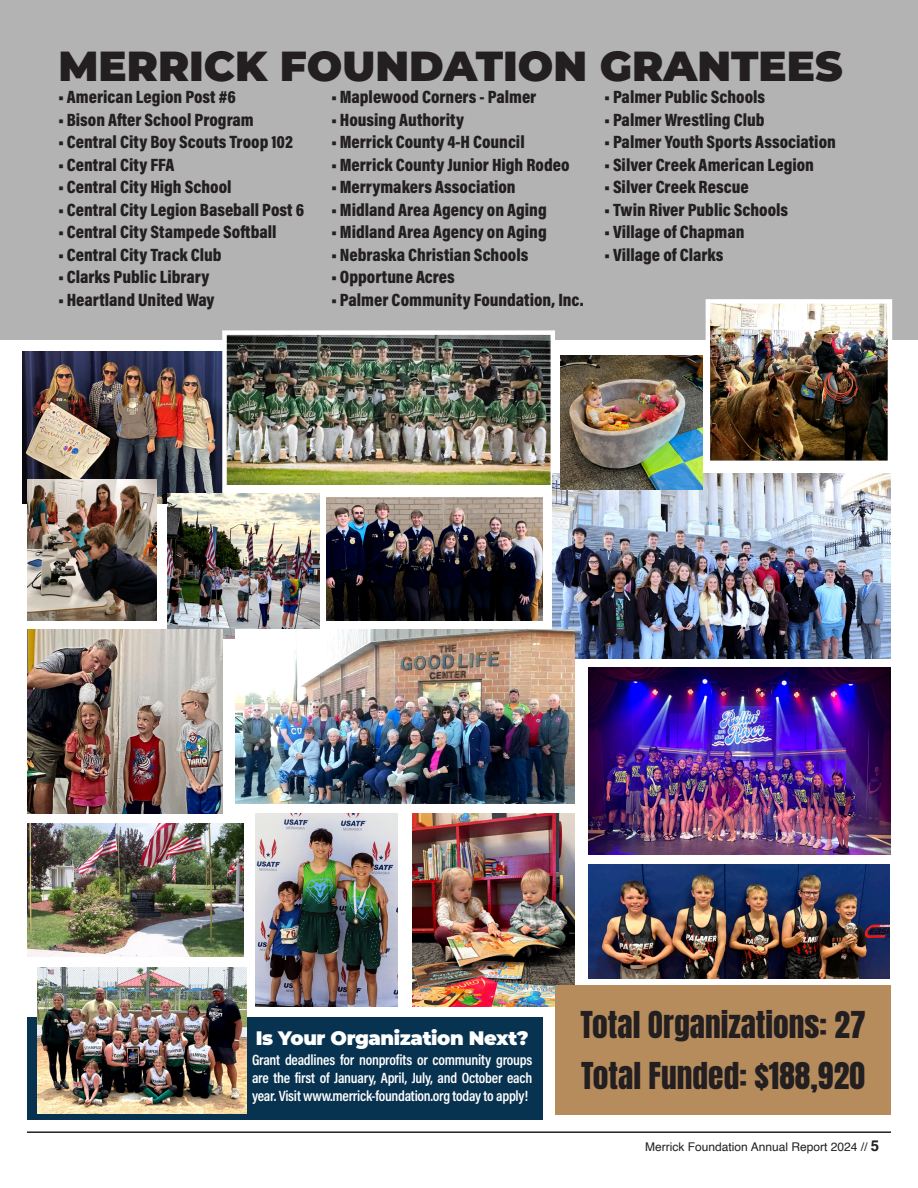
<style>
.page{position:relative;width:918px;height:1188px;background:#fff}
.page>*{position:absolute;margin:0;border:0;box-sizing:border-box;transform-origin:0 0}
.t1{font:900 42px "Montserrat";color:#231f20}
.t2{font:31.5px "Anton";color:#231f20}
.t3{font:900 19.5px "Montserrat";letter-spacing:-.02em;color:#fff}
.t4{font:900 18px "Acumin Pro Cond";color:#231f20}
.t5{font:15px/18px "Acumin Variable Concept";letter-spacing:-.015em;color:#fff;text-align:justify}
.t6{font:12px "Helvetica";color:#231f20}
.s1{font-weight:700;font-size:15px}
</style>
<div class="page">
<hr style="left:27px;top:1131px;width:864px;height:2px;background:#231f20">
<div style="left:27px;top:1017px;width:516px;height:102px;background:#073250"></div>
<img style="left:413px;top:813px;width:161px;height:193px">
<div style="left:0;top:0;width:918px;height:339px;background:#b3b3b3"></div>
<div style="left:555px;top:985px;width:336px;height:130px;background:#b68c5c"></div>
<img style="left:22px;top:351px;width:200px;height:153px">
<img style="left:27px;top:479px;width:129px;height:142px">
<img style="left:227px;top:335px;width:323px;height:150px">
<div style="left:222px;top:330px;width:333px;height:168px;border:4px solid #fff"></div>
<img style="left:168px;top:494px;width:152px;height:145px">
<img style="left:27px;top:630px;width:195px;height:183px">
<img style="left:327px;top:498px;width:216px;height:123px">
<img style="left:553px;top:474px;width:338px;height:185px">
<img style="left:560px;top:356px;width:142px;height:133px">
<img style="left:589px;top:667px;width:302px;height:188px">
<img style="left:589px;top:865px;width:301px;height:113px">
<img style="left:711px;top:304px;width:176px;height:156px">
<div style="left:706px;top:299px;width:186px;height:166px;border:4px solid #fff"></div>
<img style="left:235px;top:630px;width:339px;height:174px">
<img style="left:28px;top:823px;width:216px;height:134px">
<img style="left:38px;top:968px;width:208px;height:145px">
<img style="left:256px;top:813px;width:142px;height:193px">
<p class="t1" style="left:58px;top:35px;width:786px">MERRICK FOUNDATION GRANTEES</p>
<p class="t4" style="left:58px;top:85px;width:179px">• American Legion Post #6</p>
<p class="t4" style="left:58px;top:108px;width:197px">• Bison After School Program</p>
<p class="t4" style="left:58px;top:130px;width:236px">• Central City Boy Scouts Troop 102</p>
<p class="t4" style="left:58px;top:153px;width:118px">• Central City FFA</p>
<p class="t4" style="left:58px;top:175px;width:175px">• Central City High School</p>
<p class="t4" style="left:58px;top:198px;width:247px">• Central City Legion Baseball Post 6</p>
<p class="t4" style="left:58px;top:220px;width:220px">• Central City Stampede Softball</p>
<p class="t4" style="left:58px;top:243px;width:165px">• Central City Track Club</p>
<p class="t4" style="left:58px;top:265px;width:153px">• Clarks Public Library</p>
<p class="t4" style="left:58px;top:288px;width:158px">• Heartland United Way</p>
<p class="t4" style="left:331px;top:85px;width:206px">• Maplewood Corners - Palmer</p>
<p class="t4" style="left:331px;top:108px;width:134px">• Housing Authority</p>
<p class="t4" style="left:331px;top:130px;width:195px">• Merrick County 4-H Council</p>
<p class="t4" style="left:331px;top:153px;width:240px">• Merrick County Junior High Rodeo</p>
<p class="t4" style="left:331px;top:175px;width:186px">• Merrymakers Association</p>
<p class="t4" style="left:331px;top:198px;width:217px">• Midland Area Agency on Aging</p>
<p class="t4" style="left:331px;top:220px;width:217px">• Midland Area Agency on Aging</p>
<p class="t4" style="left:331px;top:243px;width:198px">• Nebraska Christian Schools</p>
<p class="t4" style="left:331px;top:265px;width:125px">• Opportune Acres</p>
<p class="t4" style="left:331px;top:288px;width:254px">• Palmer Community Foundation, Inc.</p>
<p class="t4" style="left:605px;top:85px;width:162px">• Palmer Public Schools</p>
<p class="t4" style="left:605px;top:108px;width:162px">• Palmer Wrestling Club</p>
<p class="t4" style="left:605px;top:130px;width:233px">• Palmer Youth Sports Association</p>
<p class="t4" style="left:605px;top:153px;width:211px">• Silver Creek American Legion</p>
<p class="t4" style="left:605px;top:175px;width:146px">• Silver Creek Rescue</p>
<p class="t4" style="left:605px;top:198px;width:185px">• Twin River Public Schools</p>
<p class="t4" style="left:605px;top:220px;width:142px">• Village of Chapman</p>
<p class="t4" style="left:605px;top:243px;width:121px">• Village of Clarks</p>
<p class="t3" style="left:256px;top:1023px;width:274px">Is Your Organization Next?</p>
<p class="t5" style="left:252px;top:1050px;width:282px">Grant deadlines for nonprofits or community groups are the first of January, April, July, and October each year. Visit www.merrick-foundation.org today to apply!</p>
<p class="t2" style="left:580px;top:1009px;width:287px">Total Organizations: 27</p>
<p class="t2" style="left:581px;top:1060px;width:285px">Total Funded: $188,920</p>
<p class="t6" style="left:645px;top:1138px;width:235px">Merrick Foundation Annual Report 2024 // <span class="s1">5</span></p>
</div>
